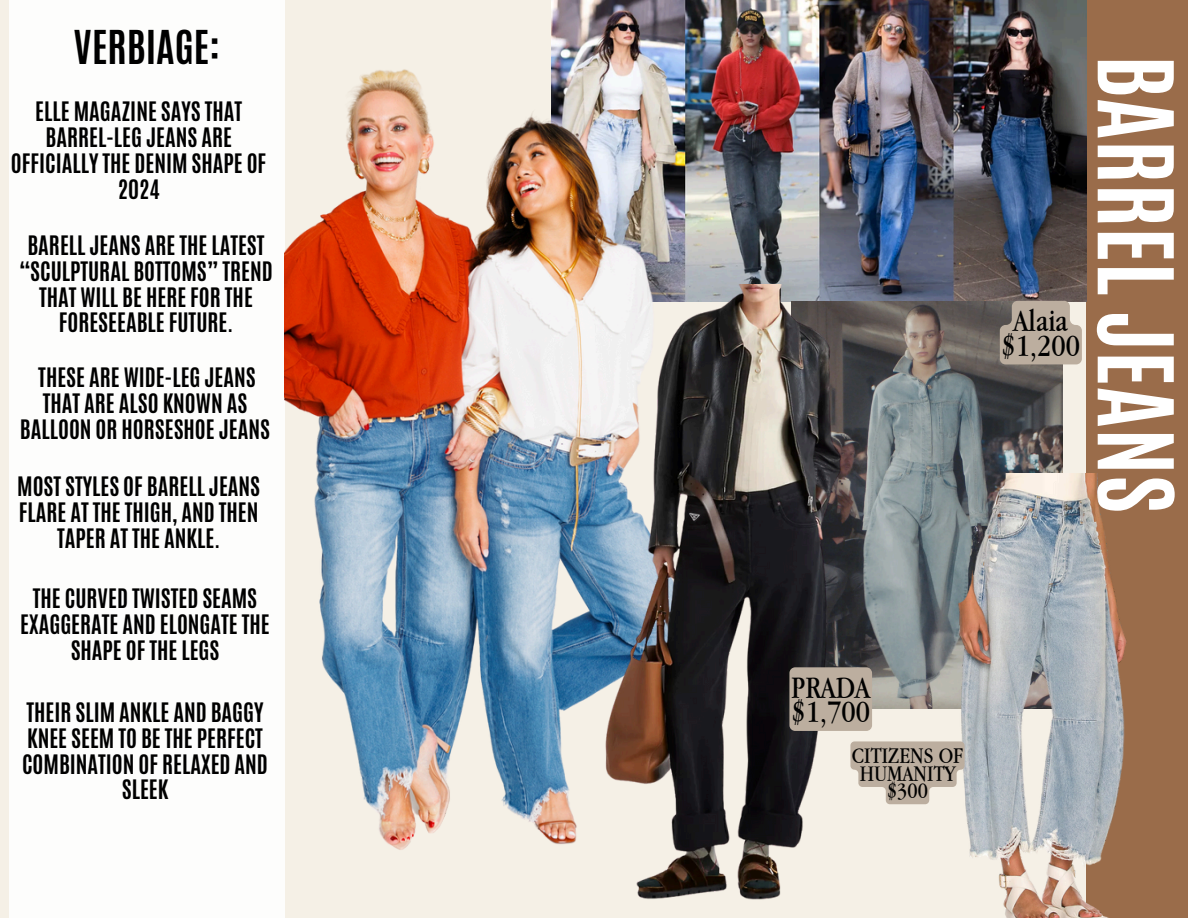
<style>
.page{position:relative;width:1188px;height:918px;background:#f5f0e6}
.page>*{position:absolute;margin:0;border:0;box-sizing:border-box;transform-origin:0 0}
.t1{font:700 88.5px "Antonio";color:#fff}
.t2{font:700 39px "Antonio";color:#000}
.t3{font:32.7px/24.2px "Apple Garamond";color:#000;text-align:center}
.t4{font:23.4px "Apple Garamond";color:#000}
.t5{font:700 22.35px/25.8px "Antonio";color:#000;text-align:center}
</style>
<div class="page">
<div style="left:9px;top:0;width:276px;height:918px;background:#fff"></div>
<div style="left:1086px;top:0;width:102px;height:918px;background:#9a6c4a"></div>
<img style="left:551px;top:0;width:536px;height:302px">
<img style="left:963px;top:301px;width:99px;height:172px">
<img style="left:285px;top:65px;width:416px;height:785px">
<img style="left:594px;top:284px;width:369px;height:616px">
<img style="left:886px;top:473px;width:241px;height:445px">
<svg style="left:1000px;top:301px;width:82px;height:63px"></svg>
<div style="left:789px;top:667px;width:83px;height:64px;background:#bcae9f;border-radius:6px"></div>
<svg style="left:850px;top:741px;width:115px;height:63px"></svg>
<p class="t2" style="left:74px;top:19px;width:148px">VERBIAGE:</p>
<h4 class="t5" style="left:11px;top:99px;width:257px">ELLE MAGAZINE SAYS THAT<br>BARREL-LEG JEANS ARE<br>OFFICIALLY THE DENIM SHAPE OF<br>2024</h4>
<h5 class="t5" style="left:19px;top:233px;width:255px">BARELL JEANS ARE THE LATEST “SCULPTURAL BOTTOMS” TREND<br>THAT WILL BE HERE FOR THE<br>FORESEEABLE FUTURE.</h5>
<p class="t5" style="left:20px;top:365px;width:252px">THESE ARE WIDE-LEG JEANS<br>THAT ARE ALSO KNOWN AS<br>BALLOON OR HORSESHOE JEANS</p>
<p class="t5" style="left:17px;top:474px;width:245px">MOST STYLES OF BARELL JEANS<br>FLARE AT THE THIGH, AND THEN<br>TAPER AT THE ANKLE.</p>
<p class="t5" style="left:20px;top:586px;width:251px">THE CURVED TWISTED SEAMS<br>EXAGGERATE AND ELONGATE THE<br>SHAPE OF THE LEGS</p>
<p class="t5" style="left:22px;top:700px;width:247px">THEIR SLIM ANKLE AND BAGGY<br>KNEE SEEM TO BE THE PERFECT<br>COMBINATION OF RELAXED AND<br>SLEEK</p>
<h5 class="t3" style="left:1002px;top:308px;width:80px">Alaia $1,200</h5>
<h5 class="t1" style="left:1199px;top:55px;width:460px;rotate:90deg">BARREL JEANS</h5>
<h5 class="t3" style="left:791px;top:675px;width:80px;text-align:left">PRADA $1,700</h5>
<p class="t4" style="left:852px;top:742px;width:113px">CITIZENS OF</p>
<h3 class="t4" style="left:860px;top:759px;width:97px">HUMANITY</h3>
<p class="t4" style="left:887px;top:776px;width:42px">$300</p>
</div>
